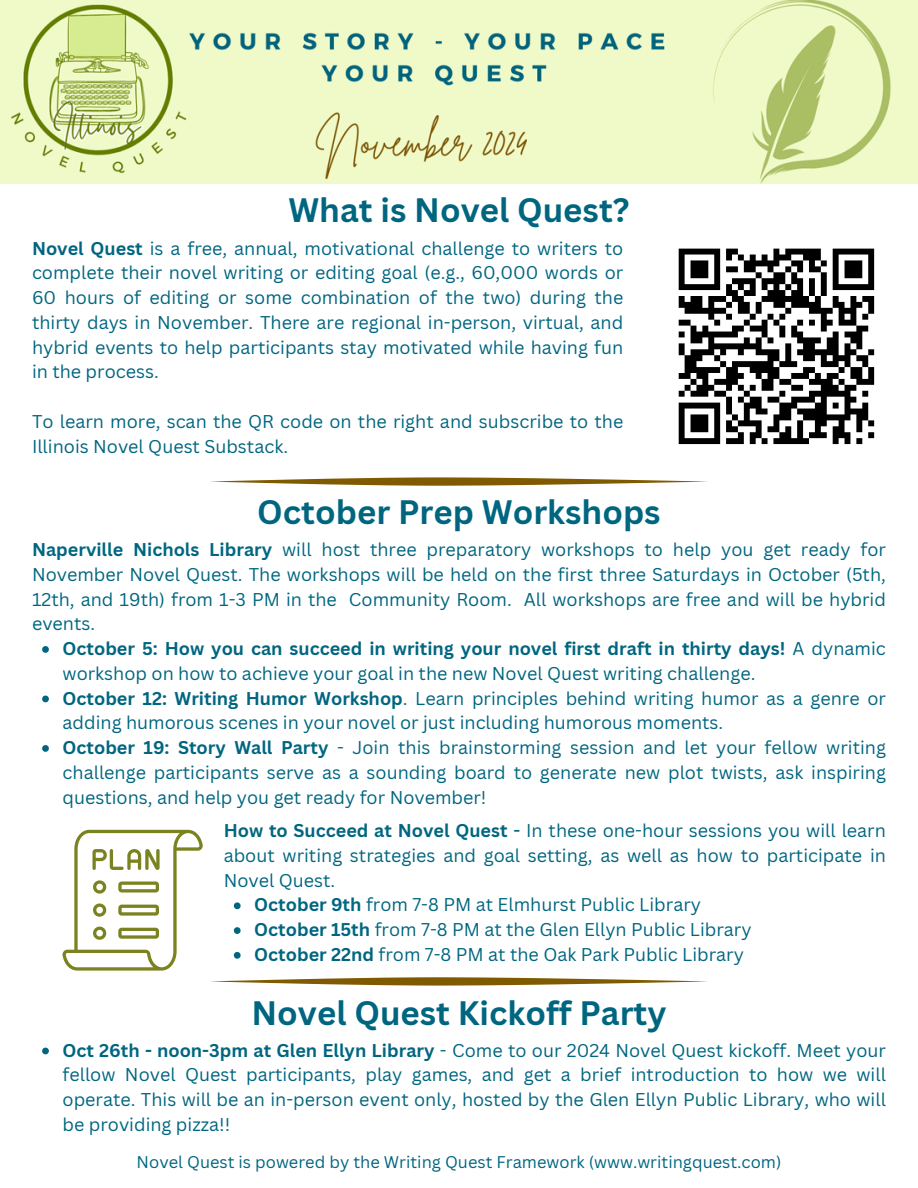
<style>
.page{position:relative;width:918px;height:1188px;background:#fff}
.page>*{position:absolute;margin:0;border:0;box-sizing:border-box;transform-origin:0 0}
.t1{font:700 33px "Canva Sans";color:#006680}
.t2{font:18px/24.8px "Canva Sans";color:#006680;text-align:justify}
.t3{font:16.5px "Canva Sans";color:#006680}
.s1{font-weight:700}
.s2{font-weight:500}
</style>
<div class="page">
<img style="left:0;top:0;width:918px;height:183px">
<svg style="left:678px;top:248px;width:197px;height:197px"></svg>
<svg style="left:210px;top:477px;width:498px;height:8px"></svg>
<svg style="left:210px;top:977px;width:498px;height:8px"></svg>
<svg style="left:62px;top:830px;width:141px;height:140px"></svg>
<svg style="left:42px;top:646px;width:7px;height:7px"></svg>
<svg style="left:42px;top:696px;width:7px;height:6px"></svg>
<svg style="left:42px;top:745px;width:7px;height:7px"></svg>
<svg style="left:42px;top:1048px;width:7px;height:6px"></svg>
<svg style="left:234px;top:902px;width:7px;height:7px"></svg>
<svg style="left:234px;top:927px;width:7px;height:7px"></svg>
<svg style="left:234px;top:952px;width:7px;height:7px"></svg>
<p class="t1" style="left:288px;top:187px;width:342px">What is Novel Quest?</p>
<h1 class="t2" style="left:32px;top:235px;width:593px"><span class="s1">Novel Quest</span> is a free, annual, motivational challenge to writers to complete their novel writing or editing goal (e.g., 60,000 words or 60 hours of editing or some combination of the two) during the thirty days in November. There are regional in-person, virtual, and hybrid events to help participants stay motivated while having fun in the process.</h1>
<p class="t2" style="left:32px;top:409px;width:593px">To learn more, scan the QR code on the right and subscribe to the<br>Illinois Novel Quest Substack.</p>
<p class="t1" style="left:257px;top:489px;width:405px">October Prep Workshops</p>
<p class="t2" style="left:32px;top:537px;width:855px"><span class="s1">Naperville Nichols Library</span> will host three preparatory workshops to help you get ready for November Novel Quest. The workshops will be held on the first three Saturdays in October (5th, 12th, and 19th) from 1-3 PM in the Community Room. All workshops are free and will be hybrid events.</p>
<p class="t2" style="left:63px;top:636px;width:825px"><span class="s1">October 5: How you can succeed in writing your novel first draft in thirty days!</span> A dynamic workshop on how to achieve your goal in the new Novel Quest writing challenge.</p>
<h1 class="t2" style="left:63px;top:685px;width:825px"><span class="s1">October 12: Writing Humor Workshop</span>. Learn principles behind writing humor as a genre or adding humorous scenes in your novel or just including humorous moments.</h1>
<p class="t2" style="left:63px;top:735px;width:825px"><span class="s1">October 19: Story Wall Party</span> - Join this brainstorming session and let your fellow writing challenge participants serve as a sounding board to generate new plot twists, ask inspiring questions, and help you get ready for November!</p>
<p class="t2" style="left:224px;top:818px;width:664px"><span class="s1">How to Succeed at Novel Quest</span> <span class="s2">-</span> In these one-hour sessions you will learn about writing strategies and goal setting, as well as how to participate in Novel Quest.</p>
<p class="t2" style="left:254px;top:892px;width:448px"><span class="s1">October 9th</span> from 7-8 PM at Elmhurst Public Library</p>
<p class="t2" style="left:254px;top:917px;width:499px"><span class="s1">October 15th</span> from 7-8 PM at the Glen Ellyn Public Library</p>
<p class="t2" style="left:254px;top:942px;width:491px"><span class="s1">October 22nd</span> from 7-8 PM at the Oak Park Public Library</p>
<p class="t1" style="left:251px;top:989px;width:417px">Novel Quest Kickoff Party</p>
<p class="t2" style="left:63px;top:1037px;width:825px"><span class="s1">Oct 26th - noon-3pm at Glen Ellyn Library</span> - Come to our 2024 Novel Quest kickoff. Meet your fellow Novel Quest participants, play games, and get a brief introduction to how we will operate. This will be an in-person event only, hosted by the Glen Ellyn Public Library, who will be providing pizza!!</p>
<p class="t3" style="left:137px;top:1150px;width:646px">Novel Quest is powered by the Writing Quest Framework (www.writingquest.com)</p>
</div>
